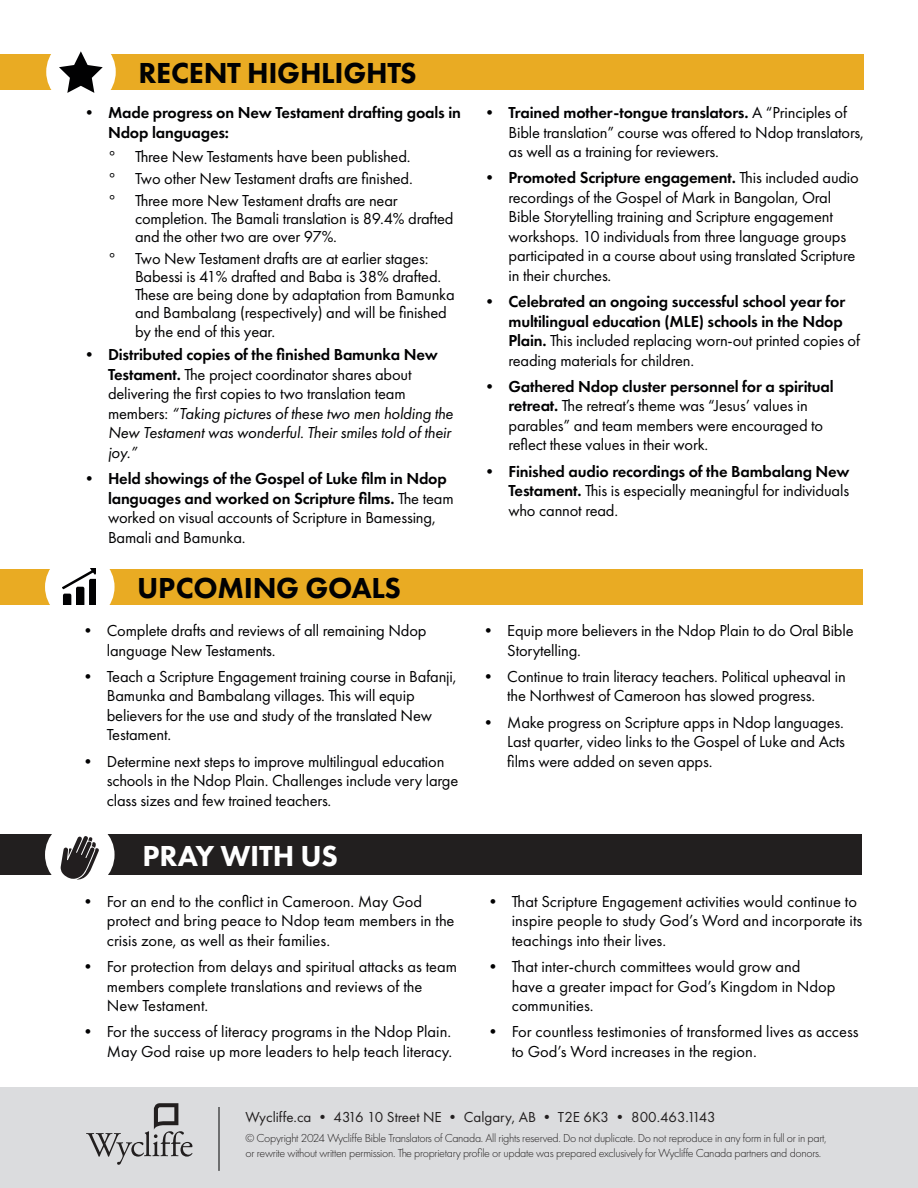
<style>
.page{position:relative;width:918px;height:1188px;background:#fff}
.page>*{position:absolute;margin:0;border:0;box-sizing:border-box;transform-origin:0 0}
.t1{font:800 30px "Futura PT";letter-spacing:-.01em;color:#010102}
.t2{font:800 30px "Futura PT";letter-spacing:-.01em;color:#fff}
.t3{font:16.5px/19.5px "Futura PT";letter-spacing:-.01em;color:#010102}
.t4{font:600 16.5px/19.5px "Futura PT";letter-spacing:-.01em;color:#010102}
.t5{font:italic 16.5px/19.5px "Futura PT";letter-spacing:-.01em;color:#010102}
.t6{font:15px "Futura PT";color:#221f1f}
.t7{font:300 12px/14.4px "Futura PT";letter-spacing:-.025em;color:#221f1f}
.s1{font-weight:600;font-style:normal}
.s2{font-style:normal}
.s3{font-weight:400}
.s4{font-weight:600}
</style>
<div class="page">
<div style="left:0;top:1088px;width:918px;height:100px;background:#dbdcde"></div>
<svg style="left:86px;top:1103px;width:106px;height:62px"></svg>
<hr style="left:219px;top:1107px;width:1px;height:64px;background:#010102">
<div style="left:0;top:54px;width:864px;height:36px;background:#e9ab23"></div>
<div style="left:46px;top:37px;width:70px;height:70px;background:#fff;border-radius:50%"></div>
<svg style="left:59px;top:51px;width:44px;height:42px"></svg>
<div style="left:0;top:835px;width:862px;height:40px;background:#221f1f"></div>
<div style="left:45px;top:820px;width:70px;height:70px;background:#fff;border-radius:50%"></div>
<svg style="left:61px;top:836px;width:38px;height:44px"></svg>
<div style="left:0;top:569px;width:863px;height:36px;background:#e9ab23"></div>
<div style="left:45px;top:552px;width:70px;height:70px;background:#fff;border-radius:50%"></div>
<svg style="left:62px;top:568px;width:34px;height:36px"></svg>
<h1 class="t1" style="left:138px;top:61px;width:280px">RECENT HIGHLIGHTS</h1>
<p class="t4" style="left:108px;top:104px;width:354px;text-indent:-27px">• Made progress on New Testament drafting goals in<br>Ndop languages:</p>
<p class="t3" style="left:108px;top:147px;width:306px;line-height:21.8px">° Three New Testaments have been published. ° Two other New Testament drafts are finished. ° Three more New Testament drafts are near</p>
<p class="t3" style="left:135px;top:211px;width:320px;line-height:18px">completion. The Bamali translation is 89.4% drafted and the other two are over 97%.</p>
<p class="t3" style="left:135px;top:251px;width:321px;line-height:18px;text-indent:-27px">° Two New Testament drafts are at earlier stages:<br>Babessi is 41% drafted and Baba is 38% drafted.<br>These are being done by adaptation from Bamunka and Bambalang (respectively) and will be finished</p>
<p class="t3" style="left:135px;top:323px;width:142px">by the end of this year.</p>
<p class="t5" style="left:108px;top:347px;width:347px;text-indent:-27px"><span class="s1">• Distributed copies of the finished Bamunka New Testament.</span> <span class="s2">The project coordinator shares about delivering the first copies to two translation team members:</span> “Taking pictures of these two men holding the New Testament was wonderful. Their smiles told of their joy.”</p>
<p class="t4" style="left:108px;top:470px;width:347px;text-indent:-27px">• Held showings of the Gospel of Luke film in Ndop languages and worked on Scripture films. <span class="s3">The team worked on visual accounts of Scripture in Bamessing, Bamali and Bamunka.</span></p>
<h1 class="t1" style="left:137px;top:576px;width:265px">UPCOMING GOALS</h1>
<p class="t3" style="left:107px;top:622px;width:321px;text-indent:-27px">• Complete drafts and reviews of all remaining Ndop language New Testaments.</p>
<p class="t3" style="left:107px;top:668px;width:351px;text-indent:-27px">• Teach a Scripture Engagement training course in Bafanji, Bamunka and Bambalang villages. This will equip believers for the use and study of the translated New Testament.</p>
<p class="t3" style="left:107px;top:753px;width:353px;text-indent:-27px">• Determine next steps to improve multilingual education schools in the Ndop Plain. Challenges include very large class sizes and few trained teachers.</p>
<h1 class="t2" style="left:143px;top:844px;width:197px">PRAY WITH US</h1>
<p class="t3" style="left:107px;top:893px;width:349px;text-indent:-27px">• For an end to the conflict in Cameroon. May God protect and bring peace to Ndop team members in the crisis zone, as well as their families.</p>
<p class="t3" style="left:107px;top:958px;width:352px;text-indent:-27px">• For protection from delays and spiritual attacks as team members complete translations and reviews of the<br>New Testament.</p>
<p class="t3" style="left:80px;top:1023px;width:374px;text-align:right">• For the success of literacy programs in the Ndop Plain.<br>May God raise up more leaders to help teach literacy.</p>
<p class="t3" style="left:508px;top:104px;width:357px;text-indent:-27px"><span class="s4">• Trained mother-tongue translators.</span> A “Principles of<br>Bible translation” course was offered to Ndop translators, as well as a training for reviewers.</p>
<p class="t3" style="left:508px;top:169px;width:352px;text-indent:-27px"><span class="s4">• Promoted Scripture engagement.</span> This included audio recordings of the Gospel of Mark in Bangolan, Oral Bible Storytelling training and Scripture engagement workshops. 10 individuals from three language groups participated in a course about using translated Scripture in their churches.</p>
<p class="t4" style="left:508px;top:293px;width:353px;text-indent:-27px">• Celebrated an ongoing successful school year for multilingual education (MLE) schools in the Ndop Plain. <span class="s3">This included replacing worn-out printed copies of reading materials for children.</span></p>
<p class="t3" style="left:508px;top:378px;width:327px;text-indent:-27px"><span class="s4">• Gathered Ndop cluster personnel for a spiritual retreat.</span> The retreat’s theme was “Jesus’ values in parables” and team members were encouraged to reflect these values in their work.</p>
<p class="t3" style="left:508px;top:463px;width:343px;text-align:justify;text-indent:-27px"><span class="s4">• Finished audio recordings of the Bambalang New Testament.</span> This is especially meaningful for individuals who cannot read.</p>
<p class="t3" style="left:507px;top:622px;width:348px;text-indent:-27px">• Equip more believers in the Ndop Plain to do Oral Bible<br>Storytelling.</p>
<p class="t3" style="left:480px;top:668px;width:367px;text-align:center">• Continue to train literacy teachers. Political upheaval in the Northwest of Cameroon has slowed progress.</p>
<p class="t3" style="left:507px;top:714px;width:339px;text-align:justify;text-indent:-27px">• Make progress on Scripture apps in Ndop languages.<br>Last quarter, video links to the Gospel of Luke and Acts films were added on seven apps.</p>
<p class="t3" style="left:512px;top:893px;width:352px;text-indent:-27px">• That Scripture Engagement activities would continue to inspire people to study God’s Word and incorporate its teachings into their lives.</p>
<p class="t3" style="left:512px;top:958px;width:325px;text-indent:-27px">• That inter-church committees would grow and have a greater impact for God’s Kingdom in Ndop communities.</p>
<p class="t3" style="left:512px;top:1023px;width:348px;text-indent:-27px">• For countless testimonies of transformed lives as access to God’s Word increases in the region.</p>
<p class="t6" style="left:246px;top:1111px;width:472px">Wycliffe.ca • 4316 10 Street NE • Calgary, AB • T2E 6K3 • 800.463.1143</p>
<p class="t7" style="left:246px;top:1132px;width:583px">© Copyright 2024 Wycliffe Bible Translators of Canada. All rights reserved. Do not duplicate. Do not reproduce in any form in full or in part, or rewrite without written permission. The proprietary profile or update was prepared exclusively for Wycliffe Canada partners and donors.</p>
</div>
